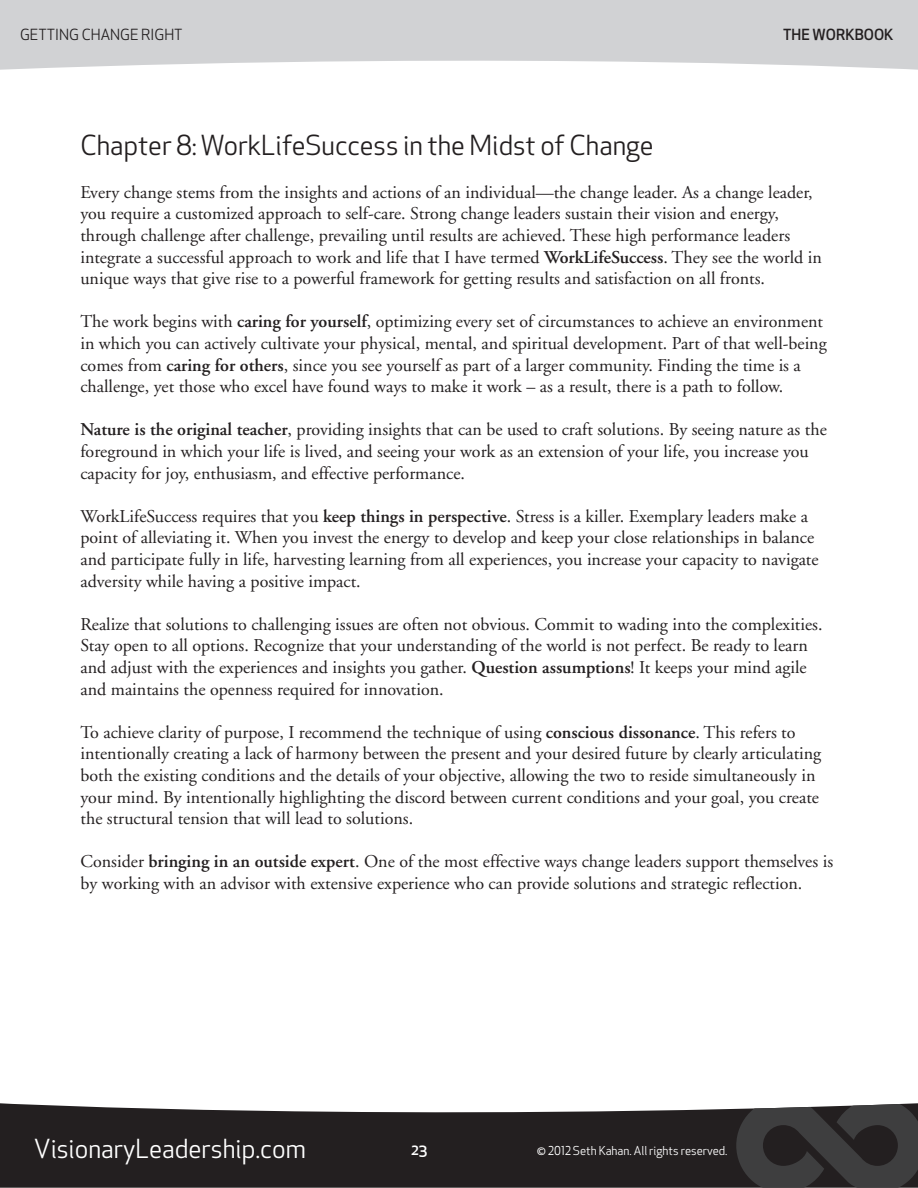
<style>
.page{position:relative;width:918px;height:1188px;background:#fff}
.page>*{position:absolute;margin:0;border:0;box-sizing:border-box;transform-origin:0 0}
.t1{font:27px "Apex New";color:#231f20}
.t2{font:25.65px "Apex New";color:#fff}
.t3{font:18px/21.6px "Adobe Garamond";color:#231f20}
.t4{font:15px "Apex New";color:#231f20}
.t5{font:500 15px "Apex New";color:#231f20}
.t6{font:500 15px "Apex New";color:#fff}
.t7{font:12px "Apex New";color:#fff}
.s1{font-weight:600}
.s2{font-size:14.4px}
</style>
<div class="page">
<svg style="left:0;top:0;width:918px;height:70px;fill:#d1d2d4"></svg>
<svg style="left:0;top:1103px;width:736px;height:85px;fill:#231f20"></svg>
<svg style="left:736px;top:1103px;width:182px;height:85px"></svg>
<p class="t4" style="left:20px;top:25px;width:164px">GETTING CHANGE RIGHT</p>
<p class="t5" style="left:783px;top:24px;width:112px">THE WORKBOOK</p>
<h1 class="t1" style="left:80px;top:128px;width:575px">Chapter 8: WorkLifeSuccess in the Midst of Change</h1>
<p class="t3" style="left:80px;top:182px;width:743px">Every change stems from the insights and actions of an individual—the change leader. As a change leader, you require a customized approach to self-care. Strong change leaders sustain their vision and energy, through challenge after challenge, prevailing until results are achieved. These high performance leaders integrate a successful approach to work and life that I have termed <span class="s1">WorkLifeSuccess</span>. They see the world in unique ways that give rise to a powerful framework for getting results and satisfaction on all fronts.</p>
<p class="t3" style="left:80px;top:311px;width:748px">The work begins with <span class="s1">caring for yourself</span>, optimizing every set of circumstances to achieve an environment in which you can actively cultivate your physical, mental, and spiritual development. Part of that well-being comes from <span class="s1">caring for others</span>, since you see yourself as part of a larger community. Finding the time is a challenge, yet those who excel have found ways to make it work – as a result, there is a path to follow.</p>
<p class="t3" style="left:80px;top:419px;width:748px"><span class="s1">Nature is the original teacher</span>, providing insights that can be used to craft solutions. By seeing nature as the foreground in which your life is lived, and seeing your work as an extension of your life, you increase you capacity for joy, enthusiasm, and effective performance.</p>
<p class="t3" style="left:80px;top:506px;width:740px">WorkLifeSuccess requires that you <span class="s1">keep things in perspective</span>. Stress is a killer. Exemplary leaders make a point of alleviating it. When you invest the energy to develop and keep your close relationships in balance and participate fully in life, harvesting learning from all experiences, you increase your capacity to navigate adversity while having a positive impact.</p>
<p class="t3" style="left:80px;top:614px;width:744px">Realize that solutions to challenging issues are often not obvious. Commit to wading into the complexities.<br>Stay open to all options. Recognize that your understanding of the world is not perfect. Be ready to learn and adjust with the experiences and insights you gather. <span class="s1">Question assumptions</span>! It keeps your mind agile and maintains the openness required for innovation.</p>
<p class="t3" style="left:81px;top:722px;width:742px">To achieve clarity of purpose, I recommend the technique of using <span class="s1">conscious dissonance</span>. This refers to intentionally creating a lack of harmony between the present and your desired future by clearly articulating both the existing conditions and the details of your objective, allowing the two to reside simultaneously in your mind. By intentionally highlighting the discord between current conditions and your goal, you create the structural tension that will lead to solutions.</p>
<p class="t3" style="left:81px;top:851px;width:754px">Consider <span class="s1">bringing in an outside expert</span>. One of the most effective ways change leaders support themselves is by working with an advisor with extensive experience who can provide solutions and strategic reflection.</p>
<h2 class="t2" style="left:34px;top:1133px;width:273px">VisionaryLeadership.com</h2>
<p class="t6" style="left:411px;top:1140px;width:18px">23</p>
<p class="t7" style="left:537px;top:1143px;width:192px">© <span class="s2">2012</span> Seth Kahan. All rights reserved.</p>
</div>
